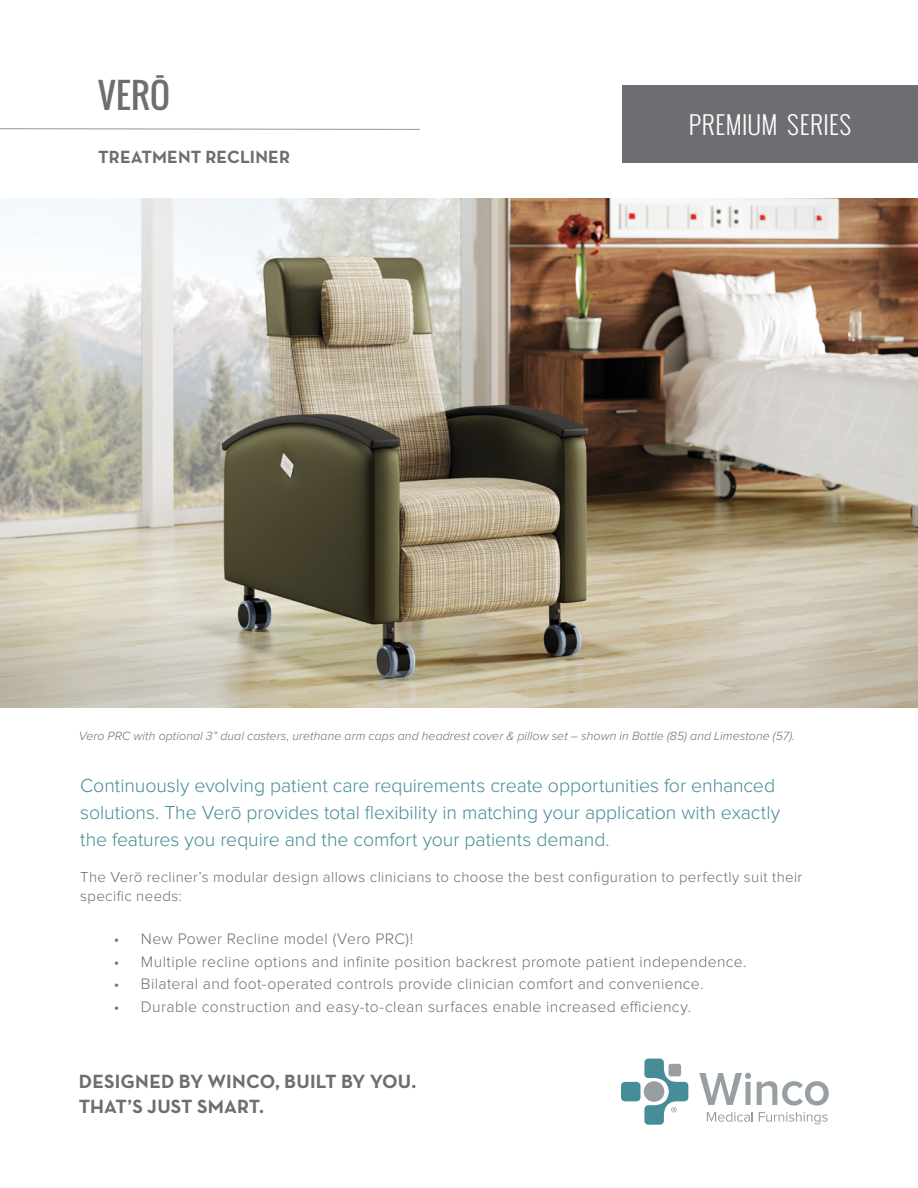
<style>
.page{position:relative;width:918px;height:1188px;background:#fff}
.page>*{position:absolute;margin:0;border:0;box-sizing:border-box;transform-origin:0 0}
.t1{font:34.5px "Oswald";color:#6d6e71}
.t2{font:300 24.75px "Oswald";letter-spacing:.025em;color:#fff}
.t3{font:300 19.5px/27px "Proxima Nova";letter-spacing:-.005em;color:#468c96}
.t4{font:700 19.5px/25.5px "Neutra Text";letter-spacing:.01em;color:#6d6e71}
.t5{font:700 18px "Neutra Text";letter-spacing:.005em;color:#6d6e71}
.t6{font:300 15.75px "Proxima Nova";letter-spacing:.025em;color:#6d6e71}
.t7{font:300 15px/19.5px "Proxima Nova";letter-spacing:.025em;color:#6d6e71}
.t8{font:italic 300 12.3px "Proxima Nova";letter-spacing:.005em;color:#6d6e71}
</style>
<div class="page">
<svg style="left:0;top:128px;width:420px;height:2px"></svg>
<svg style="left:707px;top:1112px;width:46px;height:10px"></svg>
<svg style="left:759px;top:1112px;width:69px;height:12px"></svg>
<svg style="left:699px;top:1073px;width:52px;height:32px"></svg>
<svg style="left:757px;top:1081px;width:72px;height:25px"></svg>
<div style="left:621px;top:1082px;width:19px;height:19px;background:#478d97;border-radius:4px"></div>
<svg style="left:644px;top:1059px;width:44px;height:66px"></svg>
<div style="left:622px;top:85px;width:296px;height:78px;background:#6d6e71"></div>
<img style="left:0;top:199px;width:918px;height:508px">
<h1 class="t1" style="left:98px;top:69px;width:73px">VERŌ</h1>
<p class="t5" style="left:98px;top:145px;width:194px">TREATMENT RECLINER</p>
<h2 class="t2" style="left:689px;top:108px;width:164px">PREMIUM SERIES</h2>
<p class="t8" style="left:79px;top:730px;width:718px">Vero PRC with optional 3” dual casters, urethane arm caps and headrest cover &amp; pillow set – shown in Bottle (85) and Limestone (57).</p>
<p class="t3" style="left:80px;top:773px;width:702px">Continuously evolving patient care requirements create opportunities for enhanced solutions. The Verō provides total flexibility in matching your application with exactly the features you require and the comfort your patients demand.</p>
<p class="t7" style="left:80px;top:868px;width:724px">The Verō recliner’s modular design allows clinicians to choose the best configuration to perfectly suit their specific needs:</p>
<p class="t6" style="left:114px;top:932px;width:301px">• New Power Recline model (Vero PRC)!</p>
<p class="t6" style="left:114px;top:954px;width:634px">• Multiple recline options and infinite position backrest promote patient independence.</p>
<p class="t6" style="left:114px;top:977px;width:591px">• Bilateral and foot-operated controls provide clinician comfort and convenience.</p>
<p class="t6" style="left:114px;top:999px;width:579px">• Durable construction and easy-to-clean surfaces enable increased efficiency.</p>
<p class="t4" style="left:79px;top:1068px;width:339px">DESIGNED BY WINCO, BUILT BY YOU.<br>THAT’S JUST SMART.</p>
</div>
